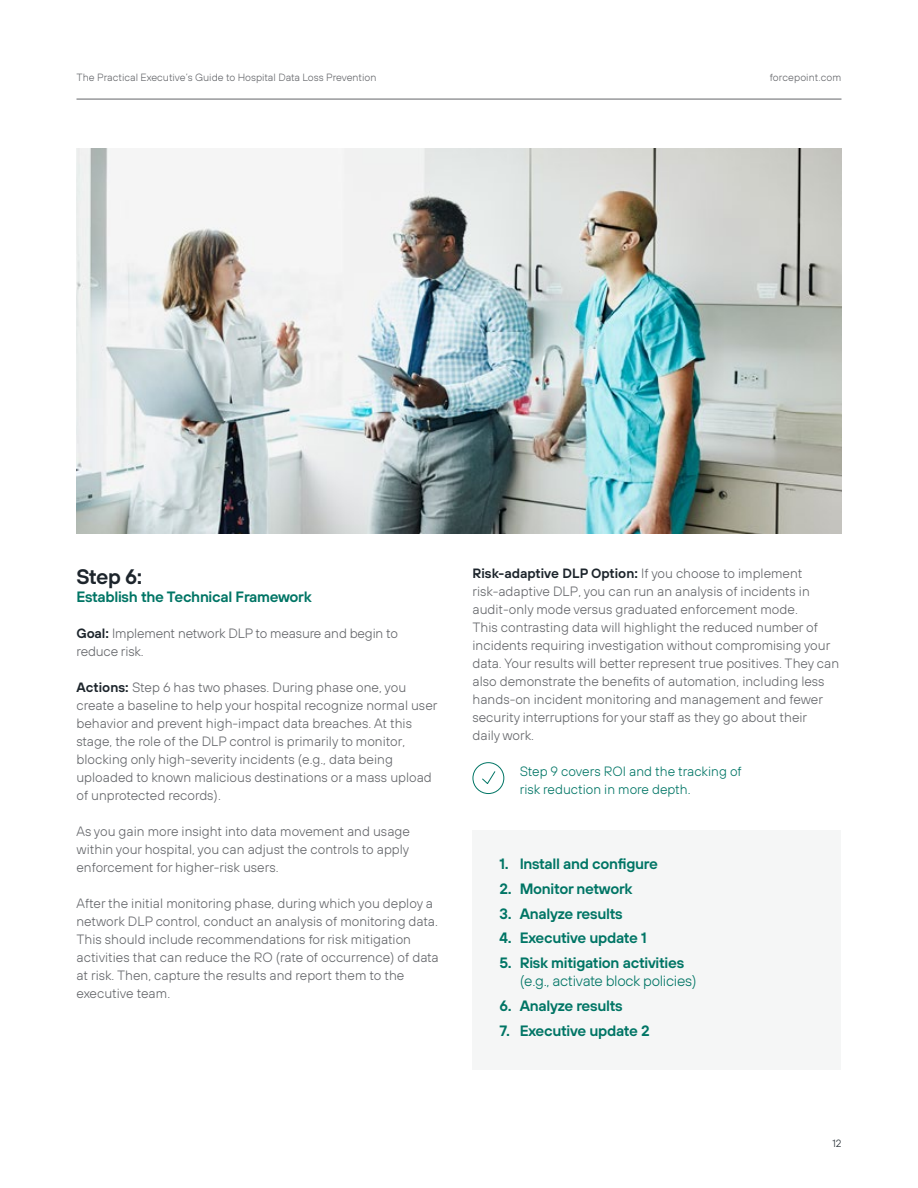
<style>
.page{position:relative;width:918px;height:1188px;background:#fff}
.page>*{position:absolute;margin:0;border:0;box-sizing:border-box;transform-origin:0 0}
.t1{font:600 21px "FP Sans";color:#1d252c}
.t2{font:600 15px "FP Sans";letter-spacing:-.02em;color:#007565}
.t3{font:300 15px "FP Sans";letter-spacing:-.02em;color:#007565}
.t4{font:300 13.5px/18px "FP Sans";color:#636569}
.t5{font:300 13.5px/18.1px "FP Sans";color:#007565}
.t6{font:300 10.5px "FP Sans";color:#636569}
.t7{font:300 10.5px "FP Sans";color:#1d252c}
.s1{font-weight:600;color:#1d252c}
</style>
<div class="page">
<hr style="left:76px;top:99px;width:766px;height:1px;background:#636569">
<div style="left:472px;top:762px;width:32px;height:32px;border:1px solid #007565;border-radius:50%"></div>
<svg style="left:482px;top:771px;width:14px;height:13px"></svg>
<div style="left:472px;top:830px;width:370px;height:239px;background:#f5f6f6"></div>
<img style="left:76px;top:148px;width:765px;height:386px">
<p class="t6" style="left:76px;top:71px;width:301px">The Practical Executive’s Guide to Hospital Data Loss Prevention</p>
<p class="t6" style="left:770px;top:71px;width:73px">forcepoint.com</p>
<h1 class="t1" style="left:76px;top:563px;width:67px">Step 6:</h1>
<p class="t2" style="left:76px;top:587px;width:237px">Establish the Technical Framework</p>
<p class="t4" style="left:76px;top:624px;width:323px"><span class="s1">Goal:</span> Implement network DLP to measure and begin to reduce risk.</p>
<p class="t4" style="left:76px;top:678px;width:362px"><span class="s1">Actions:</span> Step 6 has two phases. During phase one, you create a baseline to help your hospital recognize normal user behavior and prevent high-impact data breaches. At this stage, the role of the DLP control is primarily to monitor, blocking only high-severity incidents (e.g., data being uploaded to known malicious destinations or a mass upload of unprotected records).</p>
<p class="t4" style="left:76px;top:822px;width:335px;text-align:justify">As you gain more insight into data movement and usage within your hospital, you can adjust the controls to apply enforcement for higher-risk users.</p>
<p class="t4" style="left:76px;top:894px;width:364px">After the initial monitoring phase, during which you deploy a network DLP control, conduct an analysis of monitoring data.<br>This should include recommendations for risk mitigation activities that can reduce the RO (rate of occurrence) of data at risk. Then, capture the results and report them to the executive team.</p>
<p class="t4" style="left:472px;top:564px;width:368px"><span class="s1">Risk-adaptive DLP Option:</span> If you choose to implement risk-adaptive DLP, you can run an analysis of incidents in audit-only mode versus graduated enforcement mode.<br>This contrasting data will highlight the reduced number of incidents requiring investigation without compromising your data. Your results will better represent true positives. They can also demonstrate the benefits of automation, including less hands-on incident monitoring and management and fewer security interruptions for your staff as they go about their<br>daily work.</p>
<p class="t5" style="left:520px;top:762px;width:224px">Step 9 covers ROI and the tracking of risk reduction in more depth.</p>
<p class="t2" style="left:500px;top:854px;width:160px">1. Install and configure</p>
<p class="t2" style="left:500px;top:879px;width:134px">2. Monitor network</p>
<p class="t2" style="left:500px;top:904px;width:125px">3. Analyze results</p>
<p class="t2" style="left:500px;top:928px;width:149px">4. Executive update 1</p>
<p class="t2" style="left:500px;top:953px;width:186px">5. Risk mitigation activities</p>
<p class="t3" style="left:520px;top:972px;width:178px">(e.g., activate block policies)</p>
<p class="t2" style="left:500px;top:996px;width:125px">6. Analyze results</p>
<p class="t2" style="left:500px;top:1021px;width:152px">7. Executive update 2</p>
<p class="t7" style="left:832px;top:1137px;width:11px">12</p>
</div>
